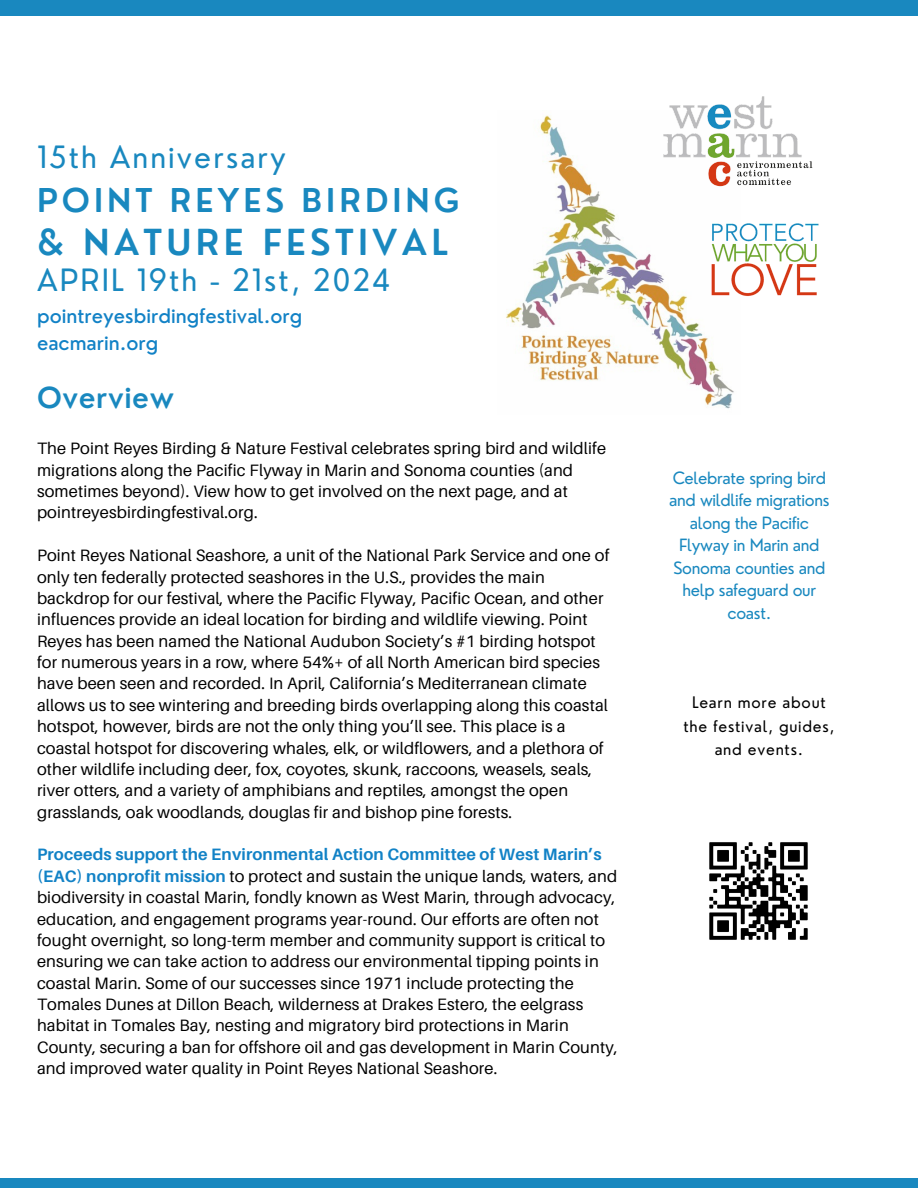
<style>
.page{position:relative;width:918px;height:1188px;background:#fff}
.page>*{position:absolute;margin:0;border:0;box-sizing:border-box;transform-origin:0 0}
.t1{font:600 34.95px "Nourd";letter-spacing:.125em;color:#1988bf}
.t2{font:600 31.95px "Nourd";letter-spacing:.125em;color:#1988bf}
.t3{font:30px "Nourd";letter-spacing:.07em;color:#1988bf}
.t4{font:600 28.2px "Nourd";letter-spacing:.02em;color:#1988bf}
.t5{font:500 19.5px/27px "Nourd";color:#1282c6}
.t6{font:16.5px/21.3px "Aileron";letter-spacing:.01em;color:#000}
.t7{font:16.5px/22.5px "Nourd";letter-spacing:-.02em;color:#1988bf;text-align:center}
.t8{font:15.6px/23.4px "Nourd";letter-spacing:.05em;color:#000;text-align:center}
.s1{font-weight:700;color:#1282c6}
</style>
<div class="page">
<div style="left:0;top:1178px;width:918px;height:10px;background:#1988bf"></div>
<img style="left:506px;top:115px;width:228px;height:294px">
<img style="left:648px;top:96px;width:165px;height:103px">
<img style="left:699px;top:214px;width:120px;height:85px">
<div style="left:0;top:0;width:918px;height:16px;background:#1988bf"></div>
<img style="left:709px;top:842px;width:99px;height:98px">
<p class="t3" style="left:37px;top:138px;width:251px">15th Anniversary</p>
<h4 class="t2" style="left:37px;top:180px;width:424px">POINT REYES BIRDING</h4>
<h4 class="t1" style="left:37px;top:220px;width:413px">&amp; NATURE FESTIVAL</h4>
<h3 class="t3" style="left:37px;top:261px;width:355px">APRIL 19th - 21st, 2024</h3>
<p class="t5" style="left:37px;top:303px;width:267px">pointreyesbirdingfestival.org eacmarin.org</p>
<h2 class="t4" style="left:37px;top:379px;width:139px">Overview</h2>
<h1 class="t6" style="left:37px;top:438px;width:571px">The Point Reyes Birding &amp; Nature Festival celebrates spring bird and wildlife migrations along the Pacific Flyway in Marin and Sonoma counties (and sometimes beyond). View how to get involved on the next page, and at pointreyesbirdingfestival.org.</h1>
<p class="t6" style="left:37px;top:544px;width:574px">Point Reyes National Seashore, a unit of the National Park Service and one of only ten federally protected seashores in the U.S., provides the main backdrop for our festival, where the Pacific Flyway, Pacific Ocean, and other influences provide an ideal location for birding and wildlife viewing. Point Reyes has been named the National Audubon Society’s #1 birding hotspot for numerous years in a row, where 54%+ of all North American bird species have been seen and recorded. In April, California’s Mediterranean climate allows us to see wintering and breeding birds overlapping along this coastal hotspot, however, birds are not the only thing you’ll see. This place is a coastal hotspot for discovering whales, elk, or wildflowers, and a plethora of other wildlife including deer, fox, coyotes, skunk, raccoons, weasels, seals, river otters, and a variety of amphibians and reptiles, amongst the open grasslands, oak woodlands, douglas fir and bishop pine forests.</p>
<h2 class="t6" style="left:37px;top:844px;width:582px"><span class="s1">Proceeds support the Environmental Action Committee of West Marin’s (EAC) nonprofit mission</span> to protect and sustain the unique lands, waters, and biodiversity in coastal Marin, fondly known as West Marin, through advocacy, education, and engagement programs year-round. Our efforts are often not fought overnight, so long-term member and community support is critical to ensuring we can take action to address our environmental tipping points in coastal Marin. Some of our successes since 1971 include protecting the Tomales Dunes at Dillon Beach, wilderness at Drakes Estero, the eelgrass habitat in Tomales Bay, nesting and migratory bird protections in Marin County, securing a ban for offshore oil and gas development in Marin County, and improved water quality in Point Reyes National Seashore.</h2>
<p class="t7" style="left:669px;top:466px;width:162px">Celebrate spring bird and wildlife migrations along the Pacific<br>Flyway in Marin and<br>Sonoma counties and help safeguard our coast.</p>
<p class="t8" style="left:683px;top:691px;width:152px">Learn more about the festival, guides, and events.</p>
</div>
